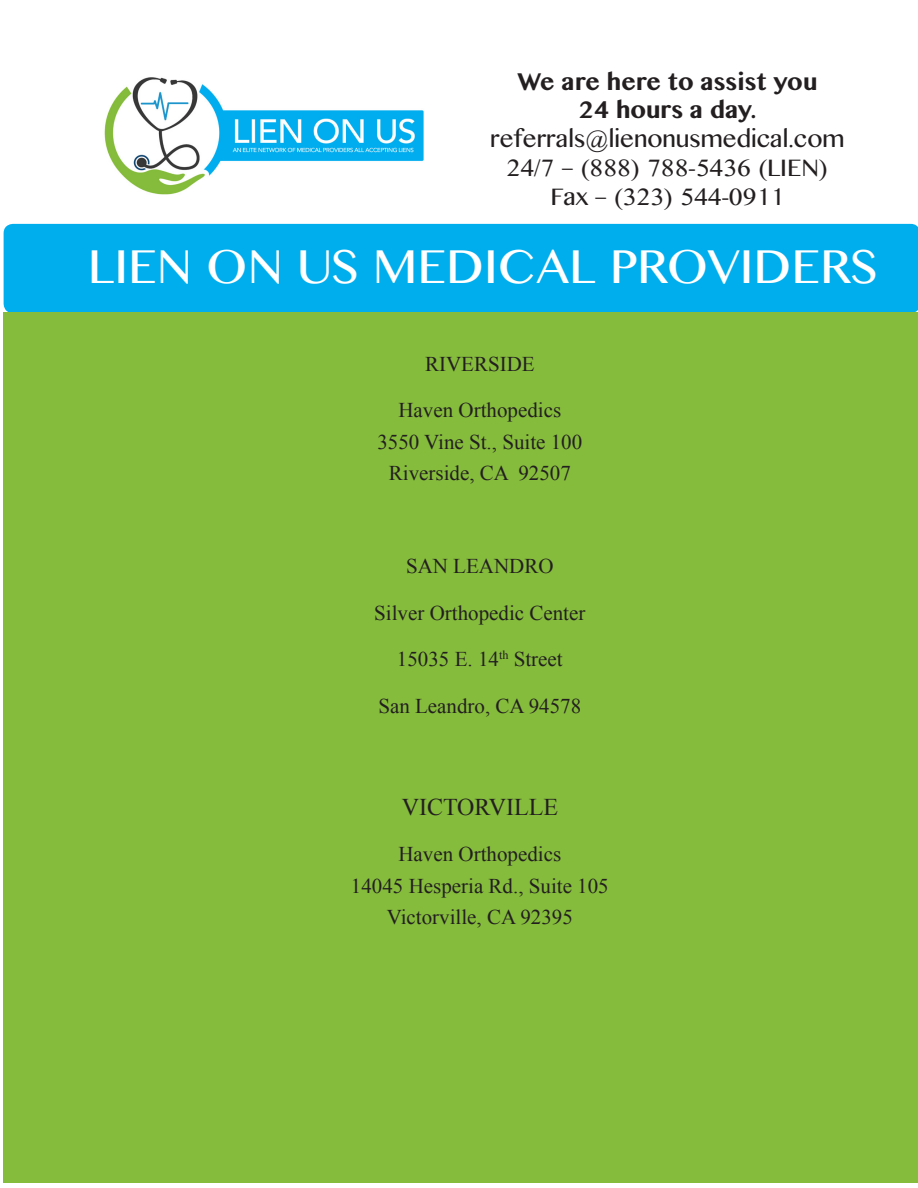
<style>
.page{position:relative;width:918px;height:1188px;background:#fff}
.page>*{position:absolute;margin:0;border:0;box-sizing:border-box;transform-origin:0 0}
.t1{font:48px "Myanmar MN";color:#fff}
.t2{font:24px "Myanmar MN";color:#231f20}
.t3{font:700 24px "Myanmar MN";color:#231f20}
.t4{font:24px "Times New Roman";color:#231f20}
.t5{font:21px/31.5px "Times New Roman";color:#231f20;text-align:center}
</style>
<div class="page">
<img style="left:75px;top:77px;width:372px;height:147px">
<div style="left:4px;top:224px;width:914px;height:88px;background:#00aeee"></div>
<div style="left:4px;top:312px;width:914px;height:871px;background:#85bc3c"></div>
<p class="t3" style="left:517px;top:67px;width:301px">We are here to assist you</p>
<p class="t3" style="left:578px;top:96px;width:180px">24 hours a day.</p>
<p class="t2" style="left:490px;top:125px;width:356px">referrals@lienonusmedical.com</p>
<p class="t2" style="left:507px;top:154px;width:323px">24/7 – (888) 788-5436 (LIEN)</p>
<p class="t2" style="left:551px;top:183px;width:235px">Fax – (323) 544-0911</p>
<p class="t1" style="left:88px;top:238px;width:791px">LIEN ON US MEDICAL PROVIDERS</p>
<p class="t5" style="left:425px;top:347px;width:111px">RIVERSIDE</p>
<p class="t5" style="left:377px;top:394px;width:206px">Haven Orthopedics<br>3550 Vine St., Suite 100<br>Riverside, CA 92507</p>
<p class="t5" style="left:406px;top:550px;width:149px">SAN LEANDRO</p>
<p class="t5" style="left:374px;top:596px;width:213px">Silver Orthopedic Center</p>
<p class="t5" style="left:397px;top:643px;width:167px">15035 E. 14<sup>th</sup> Street</p>
<p class="t5" style="left:378px;top:689px;width:204px">San Leandro, CA 94578</p>
<p class="t4" style="left:402px;top:790px;width:158px">VICTORVILLE</p>
<p class="t5" style="left:399px;top:838px;width:164px">Haven Orthopedics</p>
<p class="t5" style="left:351px;top:869px;width:259px">14045 Hesperia Rd., Suite 105</p>
<p class="t5" style="left:387px;top:901px;width:187px">Victorville, CA 92395</p>
</div>
